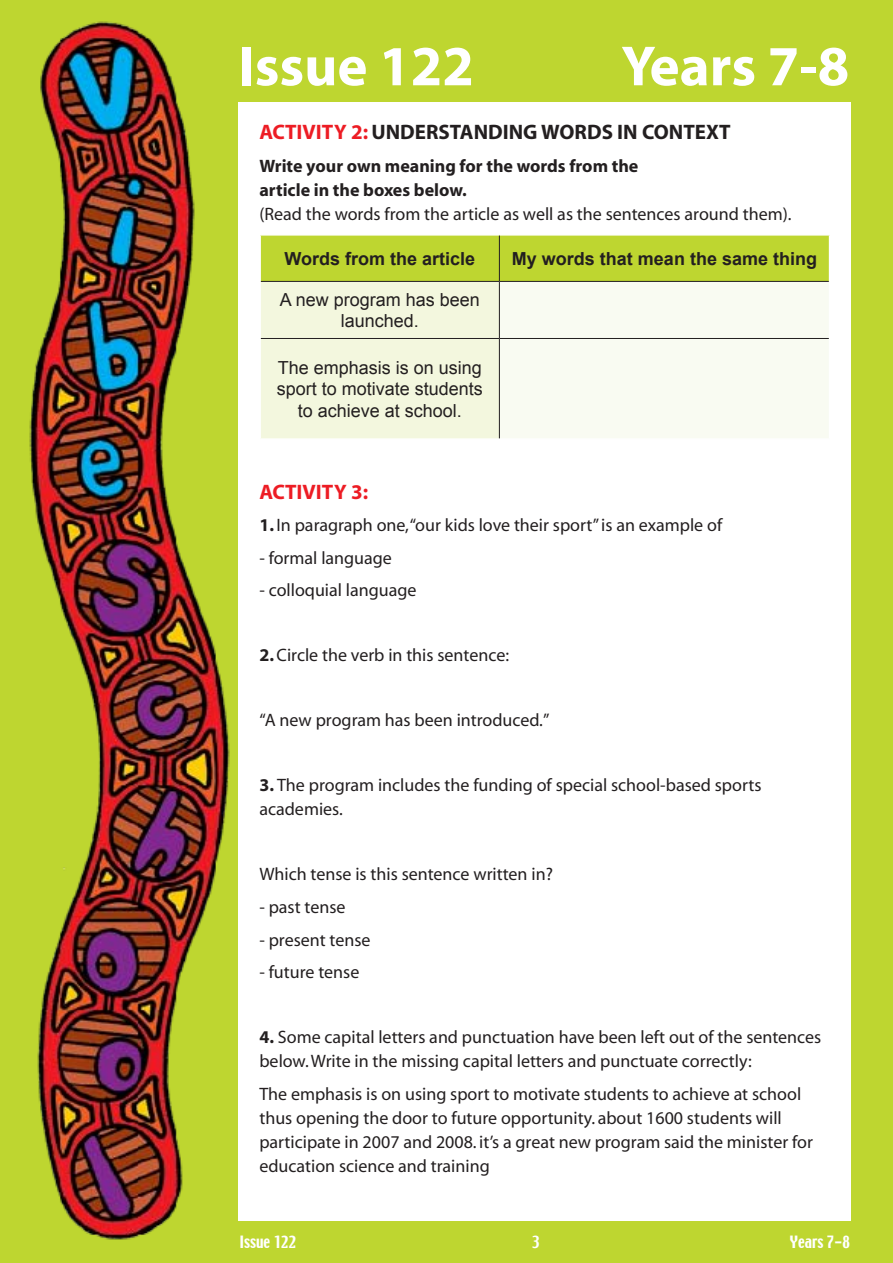
<style>
.page{position:relative;width:893px;height:1263px;background:#bed630}
.page>*{position:absolute;margin:0;border:0;box-sizing:border-box;transform-origin:0 0}
.t1{font:700 57px "Myriad";color:#fff}
.t2{font:700 21px "Myriad";color:#231f20}
.t3{font:700 21px "Myriad";color:#ed1c24}
.t4{font:18px/24px "Myriad";color:#231f20}
.t5{font:18px/21.6px "Arial";color:#231f20;text-align:center}
.t6{font:700 18px/24px "Myriad";color:#231f20}
.t7{font:700 18px "Arial";color:#231f20}
.t8{font:15px "Techno";color:#fff}
.s1{color:#ed1c24}
.s2{font-weight:700}
</style>
<div class="page">
<img style="left:29px;top:21px;width:201px;height:1219px">
<div style="left:238px;top:102px;width:612px;height:1118px;background:#fff"></div>
<svg style="left:261px;top:236px;width:568px;height:202px;background:#dde996"></svg>
<div style="left:500px;top:282px;width:329px;height:156px;background:#f9fbf2"></div>
<hr style="left:261px;top:281px;width:238px;height:1px;background:#231f20">
<hr style="left:499px;top:281px;width:330px;height:1px;background:#231f20">
<hr style="left:261px;top:338px;width:238px;height:1px;background:#231f20">
<hr style="left:499px;top:338px;width:330px;height:1px;background:#231f20">
<hr style="left:499px;top:236px;width:1px;height:45px;background:#231f20">
<hr style="left:499px;top:282px;width:1px;height:56px;background:#231f20">
<hr style="left:499px;top:339px;width:1px;height:99px;background:#231f20">
<h1 class="t1" style="left:239px;top:37px;width:237px">Issue 122</h1>
<h1 class="t1" style="left:621px;top:37px;width:229px">Years 7-8</h1>
<p class="t2" style="left:259px;top:121px;width:473px"><span class="s1">Activity 2:</span> Understanding words in context</p>
<p class="t6" style="left:259px;top:154px;width:381px">Write your own meaning for the words from the article in the boxes below.</p>
<p class="t4" style="left:259px;top:202px;width:534px">(Read the words from the article as well as the sentences around them).</p>
<p class="t7" style="left:284px;top:248px;width:192px">Words from the article</p>
<p class="t7" style="left:512px;top:248px;width:307px">My words that mean the same thing</p>
<p class="t5" style="left:280px;top:289px;width:202px">A new program has been launched.</p>
<p class="t5" style="left:277px;top:356px;width:208px">The emphasis is on using sport to motivate students to achieve at school.</p>
<p class="t3" style="left:259px;top:481px;width:110px">Activity 3:</p>
<p class="t4" style="left:259px;top:514px;width:464px"><span class="s2">1.</span> In paragraph one, “our kids love their sport” is an example of</p>
<p class="t4" style="left:259px;top:547px;width:134px">- formal language</p>
<p class="t4" style="left:259px;top:579px;width:159px">- colloquial language</p>
<p class="t4" style="left:259px;top:644px;width:251px"><span class="s2">2.</span> Circle the verb in this sentence:</p>
<p class="t4" style="left:259px;top:709px;width:292px">“A new program has been introduced.”</p>
<p class="t4" style="left:259px;top:774px;width:504px"><span class="s2">3.</span> The program includes the funding of special school-based sports academies.</p>
<p class="t4" style="left:259px;top:863px;width:295px">Which tense is this sentence written in?</p>
<p class="t4" style="left:259px;top:896px;width:88px">- past tense</p>
<p class="t4" style="left:259px;top:928px;width:113px">- present tense</p>
<p class="t4" style="left:259px;top:961px;width:102px">- future tense</p>
<p class="t4" style="left:259px;top:1026px;width:563px"><span class="s2">4.</span> Some capital letters and punctuation have been left out of the sentences below. Write in the missing capital letters and punctuate correctly:</p>
<p class="t4" style="left:259px;top:1082px;width:555px">The emphasis is on using sport to motivate students to achieve at school thus opening the door to future opportunity. about 1600 students will participate in 2007 and 2008. it’s a great new program said the minister for education science and training</p>
<p class="t8" style="left:240px;top:1232px;width:58px">Issue 122</p>
<p class="t8" style="left:790px;top:1232px;width:62px">Years 7-8</p>
</div>
